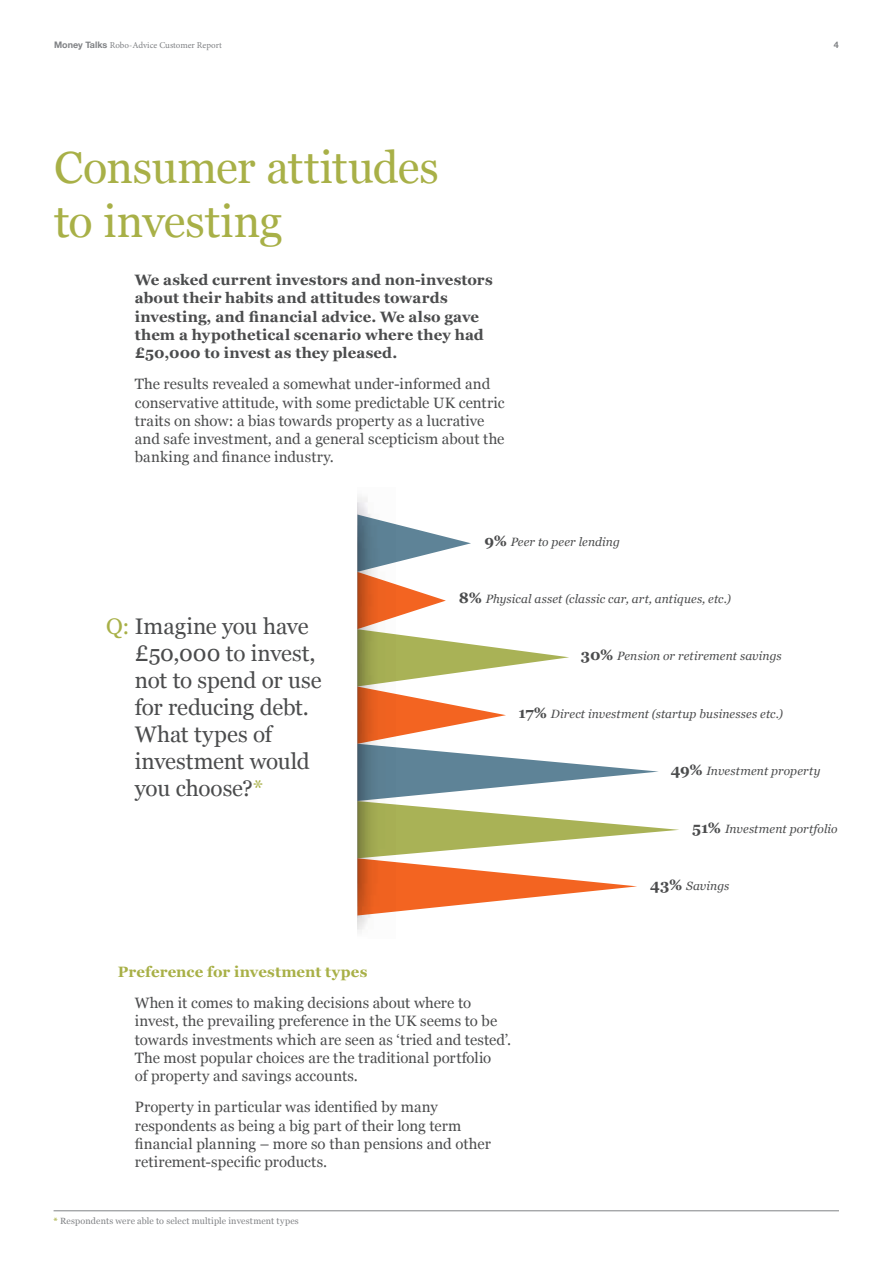
<style>
.page{position:relative;width:893px;height:1263px;background:#fff}
.page>*{position:absolute;margin:0;border:0;box-sizing:border-box;transform-origin:0 0}
.t1{font:45px/54px "Georgia";letter-spacing:-.01em;color:#a8b047}
.t2{font:22.5px/27px "Georgia";letter-spacing:-.01em;color:#4b4c4d}
.t3{font:15px/18.3px "Georgia";letter-spacing:.005em;color:#4b4c4d}
.t4{font:700 15px/18.3px "Georgia";letter-spacing:.01em;color:#4b4c4d}
.t5{font:700 15px "Georgia";letter-spacing:.01em;color:#a8b047}
.t6{font:italic 12px "Georgia";letter-spacing:.01em;color:#4b4c4d}
.t7{font:9px "Georgia";letter-spacing:.015em;color:#808285}
.t8{font:9px "Minion Pro";color:#808285}
.t9{font:700 9px "Helvetica Neue";color:#808285}
.s1{font-family:"Helvetica Neue";font-weight:700}
.s2{font-weight:700;font-style:normal;font-size:15px}
.s3{color:#a8b047}
.s4{font-weight:700;color:#a8b047}
</style>
<div class="page">
<svg style="left:396px;top:524px;width:283px;height:388px"></svg>
<img style="left:357px;top:497px;width:39px;height:433px">
<hr style="left:54px;top:1210px;width:785px;height:1px;background:#808285">
<p class="t8" style="left:54px;top:39px;width:169px"><span class="s1">Money Talks</span> Robo-Advice Customer Report</p>
<p class="t9" style="left:834px;top:38px;width:7px">4</p>
<h1 class="t1" style="left:54px;top:138px;width:387px">Consumer attitudes to investing</h1>
<p class="t4" style="left:135px;top:270px;width:359px">We asked current investors and non-investors about their habits and attitudes towards investing, and financial advice. We also gave them a hypothetical scenario where they had £50,000 to invest as they pleased.</p>
<p class="t3" style="left:135px;top:374px;width:371px">The results revealed a somewhat under-informed and conservative attitude, with some predictable UK centric traits on show: a bias towards property as a lucrative and safe investment, and a general scepticism about the banking and finance industry.</p>
<p class="t6" style="left:484px;top:533px;width:137px"><span class="s2">9%</span> Peer to peer lending</p>
<h2 class="t2" style="left:135px;top:611px;width:188px;text-indent:-29px"><span class="s3">Q:</span> Imagine you have £50,000 to invest, not to spend or use for reducing debt.<br>What types of investment would you choose?<span class="s3">*</span></h2>
<p class="t6" style="left:459px;top:590px;width:274px"><span class="s2">8%</span> Physical asset (classic car, art, antiques, etc.)</p>
<p class="t6" style="left:581px;top:647px;width:202px"><span class="s2">30%</span> Pension or retirement savings</p>
<p class="t6" style="left:518px;top:705px;width:266px"><span class="s2">17%</span> Direct investment (startup businesses etc.)</p>
<p class="t6" style="left:671px;top:762px;width:151px"><span class="s2">49%</span> Investment property</p>
<p class="t6" style="left:692px;top:820px;width:147px"><span class="s2">51%</span> Investment portfolio</p>
<p class="t6" style="left:650px;top:877px;width:81px"><span class="s2">43%</span> Savings</p>
<p class="t5" style="left:118px;top:960px;width:251px">Preference for investment types</p>
<p class="t3" style="left:135px;top:993px;width:378px">When it comes to making decisions about where to invest, the prevailing preference in the UK seems to be towards investments which are seen as ‘tried and tested’.<br>The most popular choices are the traditional portfolio<br>of property and savings accounts.</p>
<p class="t3" style="left:135px;top:1097px;width:358px">Property in particular was identified by many respondents as being a big part of their long term financial planning – more so than pensions and other retirement-specific products.</p>
<p class="t7" style="left:54px;top:1214px;width:247px"><span class="s4">*</span> Respondents were able to select multiple investment types</p>
</div>
